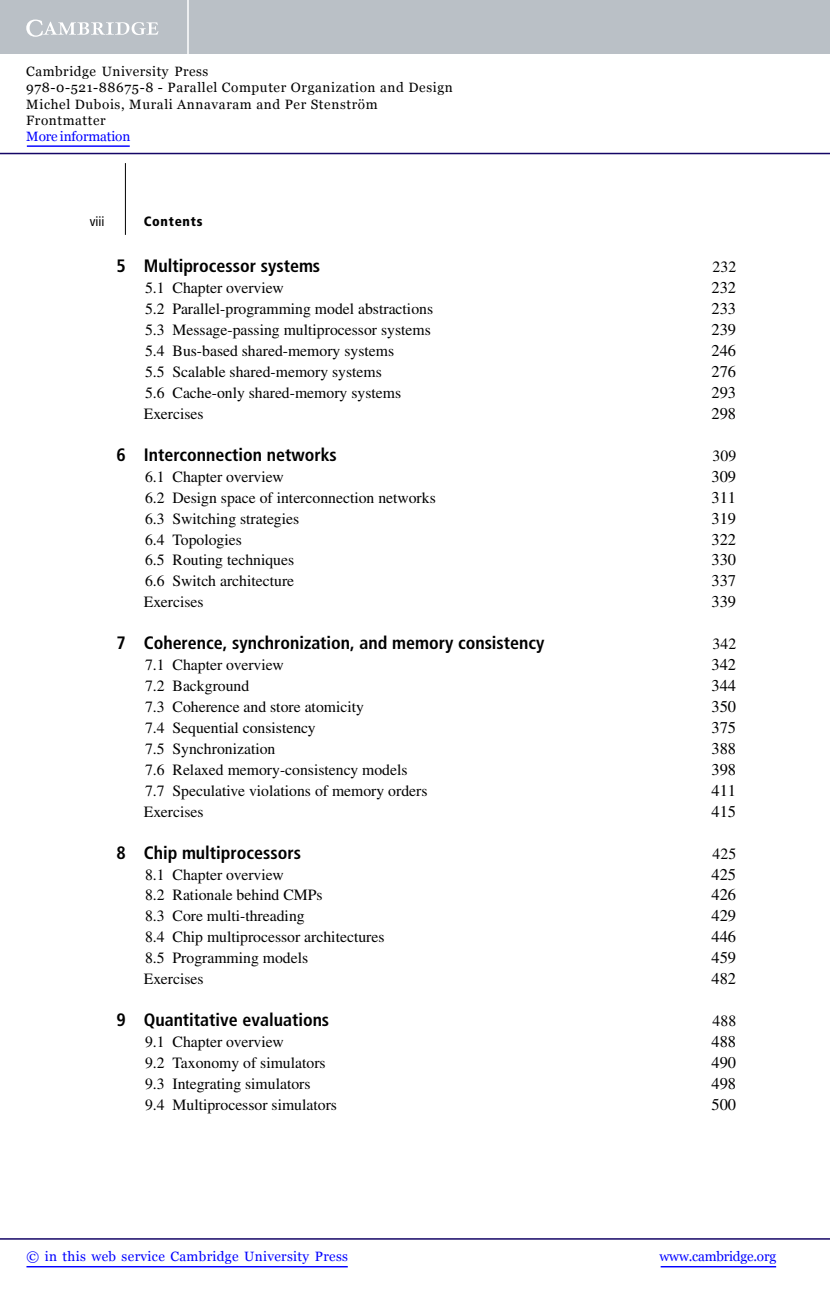
<style>
.page{position:relative;width:830px;height:1290px;background:#fff}
.page>*{position:absolute;margin:0;border:0;box-sizing:border-box;transform-origin:0 0}
.t1{font:700 condensed 18px "Frutiger";color:#000}
.t2{font:16.5px "Times";color:#000}
.t3{font:15.75px "Times";color:#000}
.t4{font:13.5px/16.2px "Georgia";letter-spacing:.045em;color:#000}
.t5{font:13.5px "Georgia";letter-spacing:.025em;color:#00f}
.t6{font:13.5px "Georgia";letter-spacing:-.015em;color:#00f}
.t7{font:13.5px "Georgia";letter-spacing:-.01em;color:#00f}
.t8{font:900 condensed 13.5px "Frutiger";letter-spacing:.05em;color:#000}
.t9{font:condensed 13.5px "Frutiger";color:#000}
</style>
<div class="page">
<hr style="left:125px;top:163px;width:1px;height:72px;background:#000">
<div style="left:0;top:0;width:829px;height:54px;background:#bac0c6"></div>
<svg style="left:26px;top:20px;width:132px;height:17px"></svg>
<hr style="left:187px;top:0;width:2px;height:54px;background:#fff">
<hr style="left:0;top:153px;width:829px;height:1px;background:#150666">
<hr style="left:27px;top:145px;width:103px;height:2px;background:#00f">
<hr style="left:660px;top:1265px;width:115px;height:2px;background:#00f">
<hr style="left:0;top:1237px;width:829px;height:2px;background:#150666">
<hr style="left:26px;top:1265px;width:321px;height:2px;background:#00f">
<p class="t4" style="left:26px;top:64px;width:428px">Cambridge University Press<br>978-0-521-88675-8 - Parallel Computer Organization and Design Michel Dubois, Murali Annavaram and Per Stenström Frontmatter</p>
<p class="t7" style="left:26px;top:128px;width:105px">More information</p>
<p class="t9" style="left:90px;top:216px;width:16px">viii</p>
<p class="t8" style="left:144px;top:216px;width:60px">Contents</p>
<p class="t1" style="left:116px;top:259px;width:205px">5 Multiprocessor systems</p>
<p class="t3" style="left:712px;top:261px;width:25px">232</p>
<p class="t3" style="left:145px;top:282px;width:140px">5.1 Chapter overview</p>
<p class="t2" style="left:711px;top:282px;width:26px">232</p>
<p class="t3" style="left:145px;top:303px;width:289px">5.2 Parallel-programming model abstractions</p>
<p class="t2" style="left:711px;top:303px;width:26px">233</p>
<p class="t3" style="left:145px;top:324px;width:287px">5.3 Message-passing multiprocessor systems</p>
<p class="t2" style="left:711px;top:323px;width:26px">239</p>
<p class="t3" style="left:145px;top:345px;width:250px">5.4 Bus-based shared-memory systems</p>
<p class="t2" style="left:711px;top:344px;width:26px">246</p>
<p class="t3" style="left:145px;top:366px;width:238px">5.5 Scalable shared-memory systems</p>
<p class="t2" style="left:711px;top:365px;width:26px">276</p>
<p class="t3" style="left:145px;top:387px;width:257px">5.6 Cache-only shared-memory systems</p>
<p class="t2" style="left:711px;top:386px;width:26px">293</p>
<p class="t3" style="left:144px;top:408px;width:61px">Exercises</p>
<p class="t2" style="left:711px;top:407px;width:26px">298</p>
<p class="t1" style="left:116px;top:447px;width:222px">6 Interconnection networks</p>
<p class="t3" style="left:712px;top:449px;width:25px">309</p>
<p class="t3" style="left:145px;top:470px;width:140px">6.1 Chapter overview</p>
<p class="t2" style="left:711px;top:470px;width:26px">309</p>
<p class="t3" style="left:145px;top:491px;width:292px">6.2 Design space of interconnection networks</p>
<p class="t2" style="left:711px;top:491px;width:26px">311</p>
<p class="t3" style="left:145px;top:512px;width:156px">6.3 Switching strategies</p>
<p class="t2" style="left:711px;top:512px;width:26px">319</p>
<p class="t3" style="left:145px;top:533px;width:98px">6.4 Topologies</p>
<p class="t2" style="left:711px;top:533px;width:26px">322</p>
<p class="t3" style="left:145px;top:554px;width:151px">6.5 Routing techniques</p>
<p class="t2" style="left:711px;top:554px;width:26px">330</p>
<p class="t3" style="left:145px;top:575px;width:151px">6.6 Switch architecture</p>
<p class="t2" style="left:711px;top:574px;width:26px">337</p>
<p class="t3" style="left:144px;top:596px;width:61px">Exercises</p>
<p class="t2" style="left:711px;top:595px;width:26px">339</p>
<p class="t1" style="left:116px;top:635px;width:429px">7 Coherence, synchronization, and memory consistency</p>
<p class="t3" style="left:712px;top:638px;width:25px">342</p>
<p class="t3" style="left:145px;top:659px;width:140px">7.1 Chapter overview</p>
<p class="t2" style="left:711px;top:658px;width:26px">342</p>
<p class="t3" style="left:145px;top:680px;width:106px">7.2 Background</p>
<p class="t2" style="left:711px;top:679px;width:26px">344</p>
<p class="t3" style="left:145px;top:701px;width:220px">7.3 Coherence and store atomicity</p>
<p class="t2" style="left:711px;top:700px;width:26px">350</p>
<p class="t3" style="left:145px;top:721px;width:172px">7.4 Sequential consistency</p>
<p class="t2" style="left:711px;top:721px;width:26px">375</p>
<p class="t3" style="left:145px;top:742px;width:132px">7.5 Synchronization</p>
<p class="t2" style="left:711px;top:742px;width:26px">388</p>
<p class="t3" style="left:145px;top:763px;width:264px">7.6 Relaxed memory-consistency models</p>
<p class="t2" style="left:711px;top:763px;width:26px">398</p>
<p class="t3" style="left:145px;top:784px;width:284px">7.7 Speculative violations of memory orders</p>
<p class="t2" style="left:711px;top:784px;width:26px">411</p>
<p class="t3" style="left:144px;top:805px;width:61px">Exercises</p>
<p class="t2" style="left:711px;top:805px;width:26px">415</p>
<p class="t1" style="left:116px;top:844px;width:186px">8 Chip multiprocessors</p>
<p class="t3" style="left:712px;top:847px;width:25px">425</p>
<p class="t3" style="left:145px;top:868px;width:140px">8.1 Chapter overview</p>
<p class="t2" style="left:711px;top:867px;width:26px">425</p>
<p class="t3" style="left:145px;top:889px;width:179px">8.2 Rationale behind CMPs</p>
<p class="t2" style="left:711px;top:888px;width:26px">426</p>
<p class="t3" style="left:145px;top:910px;width:161px">8.3 Core multi-threading</p>
<p class="t2" style="left:711px;top:909px;width:26px">429</p>
<p class="t3" style="left:145px;top:931px;width:241px">8.4 Chip multiprocessor architectures</p>
<p class="t2" style="left:711px;top:930px;width:26px">446</p>
<p class="t3" style="left:145px;top:952px;width:165px">8.5 Programming models</p>
<p class="t2" style="left:711px;top:951px;width:26px">459</p>
<p class="t3" style="left:144px;top:973px;width:61px">Exercises</p>
<p class="t2" style="left:711px;top:972px;width:26px">482</p>
<p class="t1" style="left:116px;top:1012px;width:214px">9 Quantitative evaluations</p>
<p class="t3" style="left:712px;top:1014px;width:25px">488</p>
<p class="t3" style="left:145px;top:1035px;width:140px">9.1 Chapter overview</p>
<p class="t2" style="left:711px;top:1035px;width:26px">488</p>
<p class="t3" style="left:145px;top:1056px;width:182px">9.2 Taxonomy of simulators</p>
<p class="t2" style="left:711px;top:1056px;width:26px">490</p>
<p class="t3" style="left:145px;top:1077px;width:167px">9.3 Integrating simulators</p>
<p class="t2" style="left:711px;top:1077px;width:26px">498</p>
<p class="t3" style="left:145px;top:1098px;width:193px">9.4 Multiprocessor simulators</p>
<p class="t2" style="left:711px;top:1098px;width:26px">500</p>
<p class="t5" style="left:26px;top:1247px;width:323px">© in this web service Cambridge University Press</p>
<p class="t6" style="left:659px;top:1247px;width:118px">www.cambridge.org</p>
</div>
